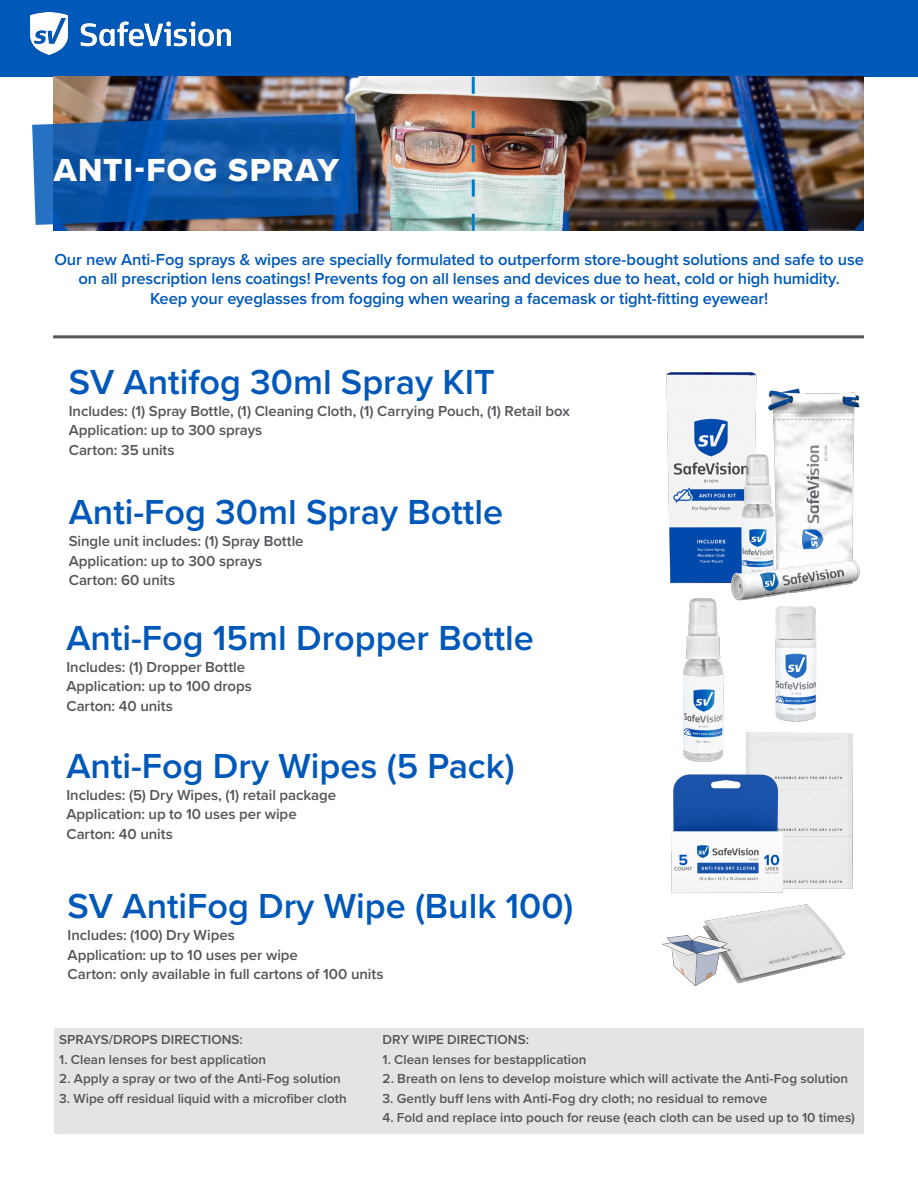
<style>
.page{position:relative;width:918px;height:1188px;background:#fff}
.page>*{position:absolute;margin:0;border:0;box-sizing:border-box;transform-origin:0 0}
.t1{font:600 36px "Proxima Nova";color:#0058b8}
.t2{font:33px "Proxima Nova Extrabld";letter-spacing:.03em;color:#fff}
.bullet_copy{font:600 16.5px/19.5px "Proxima Nova";letter-spacing:-.01em;color:#0058b8;text-align:center}
.body_copy{font:600 15px "Proxima Nova";letter-spacing:-.005em;color:#54555a}
.body_copy-2{font:600 13.5px "Proxima Nova";color:#54555a}
</style>
<div class="page">
<div style="left:54px;top:1028px;width:809px;height:105px;background:#e6e3e5"></div>
<img style="left:694px;top:904px;width:152px;height:82px">
<div style="left:0;top:0;width:918px;height:77px;background:#0058b8"></div>
<img style="left:31px;top:13px;width:199px;height:41px">
<img style="left:53px;top:77px;width:811px;height:154px">
<svg style="left:32px;top:113px;width:326px;height:112px;background:#1859a3"></svg>
<hr style="left:53px;top:335px;width:811px;height:3px;background:#54555a">
<svg style="left:472px;top:77px;width:3px;height:154px"></svg>
<img style="left:666px;top:372px;width:194px;height:228px">
<img style="left:672px;top:585px;width:70px;height:129px">
<img style="left:762px;top:596px;width:75px;height:118px">
<img style="left:671px;top:714px;width:182px;height:180px">
<img style="left:662px;top:935px;width:69px;height:50px">
<p class="t2" style="left:54px;top:146px;width:287px">ANTI-FOG SPRAY</p>
<p class="bullet_copy" style="left:54px;top:249px;width:811px">Our new Anti-Fog sprays &amp; wipes are specially formulated to outperform store-bought solutions and safe to use on all prescription lens coatings! Prevents fog on all lenses and devices due to heat, cold or high humidity.</p>
<p class="bullet_copy" style="left:150px;top:288px;width:620px">Keep your eyeglasses from fogging when wearing a facemask or tight-fitting eyewear!</p>
<p class="t1" style="left:69px;top:355px;width:428px">SV Antifog 30ml Spray KIT</p>
<p class="body_copy" style="left:69px;top:399px;width:503px">Includes: (1) Spray Bottle, (1) Cleaning Cloth, (1) Carrying Pouch, (1) Retail box</p>
<p class="body_copy" style="left:69px;top:419px;width:195px">Application: up to 300 sprays</p>
<p class="body_copy" style="left:69px;top:438px;width:107px">Carton: 35 units</p>
<p class="t1" style="left:69px;top:485px;width:436px">Anti-Fog 30ml Spray Bottle</p>
<p class="body_copy" style="left:69px;top:530px;width:236px">Single unit includes: (1) Spray Bottle</p>
<p class="body_copy" style="left:69px;top:550px;width:195px">Application: up to 300 sprays</p>
<p class="body_copy" style="left:69px;top:569px;width:108px">Carton: 60 units</p>
<p class="t1" style="left:66px;top:611px;width:469px">Anti-Fog 15ml Dropper Bottle</p>
<p class="body_copy" style="left:66px;top:655px;width:180px">Includes: (1) Dropper Bottle</p>
<p class="body_copy" style="left:66px;top:675px;width:187px">Application: up to 100 drops</p>
<p class="body_copy" style="left:66px;top:694px;width:108px">Carton: 40 units</p>
<p class="t1" style="left:66px;top:739px;width:450px">Anti-Fog Dry Wipes (5 Pack)</p>
<p class="body_copy" style="left:66px;top:784px;width:271px">Includes: (5) Dry Wipes, (1) retail package</p>
<p class="body_copy" style="left:66px;top:803px;width:232px">Application: up to 10 uses per wipe</p>
<p class="body_copy" style="left:66px;top:823px;width:108px">Carton: 40 units</p>
<p class="t1" style="left:68px;top:879px;width:507px">SV AntiFog Dry Wipe (Bulk 100)</p>
<p class="body_copy" style="left:68px;top:924px;width:169px">Includes: (100) Dry Wipes</p>
<p class="body_copy" style="left:68px;top:943px;width:232px">Application: up to 10 uses per wipe</p>
<p class="body_copy" style="left:68px;top:963px;width:317px">Carton: only available in full cartons of 100 units</p>
<p class="body_copy-2" style="left:59px;top:1030px;width:185px">SPRAYS/DROPS DIRECTIONS:</p>
<p class="body_copy-2" style="left:59px;top:1049px;width:209px">1. Clean lenses for best application</p>
<p class="body_copy-2" style="left:59px;top:1069px;width:283px">2. Apply a spray or two of the Anti-Fog solution</p>
<p class="body_copy-2" style="left:59px;top:1088px;width:289px">3. Wipe off residual liquid with a microfiber cloth</p>
<p class="body_copy-2" style="left:382px;top:1030px;width:148px">DRY WIPE DIRECTIONS:</p>
<p class="body_copy-2" style="left:382px;top:1049px;width:206px">1. Clean lenses for bestapplication</p>
<p class="body_copy-2" style="left:382px;top:1069px;width:467px">2. Breath on lens to develop moisture which will activate the Anti-Fog solution</p>
<p class="body_copy-2" style="left:382px;top:1088px;width:386px">3. Gently buff lens with Anti-Fog dry cloth; no residual to remove</p>
<p class="body_copy-2" style="left:382px;top:1108px;width:474px">4. Fold and replace into pouch for reuse (each cloth can be used up to 10 times)</p>
</div>
